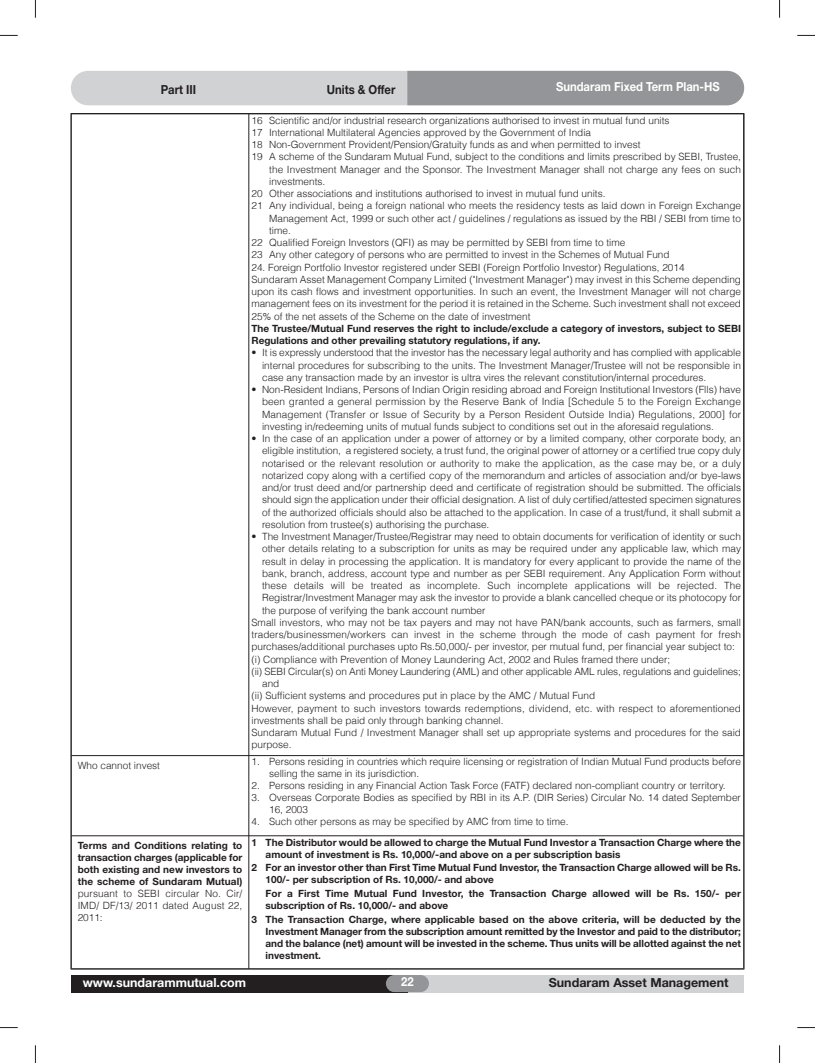
<style>
.page{position:relative;width:815px;height:1063px;background:#fff}
.page>*{position:absolute;margin:0;border:0;box-sizing:border-box;transform-origin:0 0}
.t1{font:700 12.5px "Helvetica Neue";color:#fff;scale:.9 1}
.t2{font:700 12.5px "Helvetica Neue";color:#231f20}
.t3{font:700 12.5px "Helvetica Neue";color:#fff}
.t4{font:700 12.5px "Helvetica Neue";color:#231f20;scale:.9 1}
.t5{font:300 10px/12.2px "Helvetica";color:#231f20;text-align:justify}
.t6{font:700 10px/12px "Helvetica Neue";color:#231f20}
</style>
<div class="page">
<hr style="left:71px;top:114px;width:1px;height:855px;background:#231f20">
<hr style="left:249px;top:114px;width:1px;height:855px;background:#231f20">
<hr style="left:743px;top:114px;width:1px;height:855px;background:#231f20">
<hr style="left:71px;top:114px;width:673px;height:1px;background:#231f20">
<hr style="left:71px;top:755px;width:673px;height:1px;background:#231f20">
<hr style="left:71px;top:836px;width:673px;height:1px;background:#231f20">
<hr style="left:71px;top:968px;width:673px;height:1px;background:#231f20">
<svg style="left:35px;top:0;width:1px;height:18px"></svg>
<svg style="left:0;top:35px;width:18px;height:1px"></svg>
<svg style="left:0;top:1027px;width:18px;height:1px"></svg>
<svg style="left:797px;top:35px;width:18px;height:1px"></svg>
<svg style="left:797px;top:1027px;width:18px;height:1px"></svg>
<svg style="left:779px;top:0;width:1px;height:18px"></svg>
<svg style="left:35px;top:1045px;width:1px;height:18px"></svg>
<svg style="left:779px;top:1045px;width:1px;height:18px"></svg>
<div style="left:407px;top:975px;width:337px;height:17px;background:#d1d2d4"></div>
<div style="left:71px;top:975px;width:336px;height:17px;background:#231f20"></div>
<div style="left:386px;top:975px;width:43px;height:17px;background:#939598;border-radius:9px"></div>
<div style="left:71px;top:71px;width:673px;height:34px;background:#d1d2d4;border-radius:17px"></div>
<div style="left:407px;top:71px;width:337px;height:34px;background:#939598"></div>
<p class="t4" style="left:161px;top:85px;width:41px">Part III</p>
<p class="t4" style="left:327px;top:85px;width:78px">Units &amp; Offer</p>
<p class="t1" style="left:556px;top:82px;width:183px">Sundaram Fixed Term Plan-HS</p>
<p class="t5" style="left:251px;top:115px;width:420px">16 Scientific and/or industrial research organizations authorised to invest in mutual fund units</p>
<p class="t5" style="left:251px;top:127px;width:341px">17 International Multilateral Agencies approved by the Government of India</p>
<p class="t5" style="left:251px;top:139px;width:391px">18 Non-Government Provident/Pension/Gratuity funds as and when permitted to invest</p>
<p class="t5" style="left:251px;top:152px;width:491px">19 A scheme of the Sundaram Mutual Fund, subject to the conditions and limits prescribed by SEBI, Trustee,</p>
<p class="t5" style="left:269px;top:164px;width:473px">the Investment Manager and the Sponsor. The Investment Manager shall not charge any fees on such</p>
<p class="t5" style="left:269px;top:176px;width:58px">investments.</p>
<p class="t5" style="left:251px;top:188px;width:355px">20 Other associations and institutions authorised to invest in mutual fund units.</p>
<p class="t5" style="left:251px;top:201px;width:491px">21 Any individual, being a foreign national who meets the residency tests as laid down in Foreign Exchange</p>
<p class="t5" style="left:269px;top:213px;width:473px">Management Act, 1999 or such other act / guidelines / regulations as issued by the RBI / SEBI from time to</p>
<p class="t5" style="left:269px;top:225px;width:23px">time.</p>
<p class="t5" style="left:251px;top:237px;width:375px">22 Qualified Foreign Investors (QFI) as may be permitted by SEBI from time to time</p>
<p class="t5" style="left:251px;top:250px;width:420px">23 Any other category of persons who are permitted to invest in the Schemes of Mutual Fund</p>
<p class="t5" style="left:251px;top:262px;width:491px;text-align:left">24. Foreign Portfolio Investor registered under SEBI (Foreign Portfolio Investor) Regulations, 2014<br>Sundaram Asset Management Company Limited ("Investment Manager") may invest in this Scheme depending upon its cash flows and investment opportunities. In such an event, the Investment Manager will not charge management fees on its investment for the period it is retained in the Scheme. Such investment shall not exceed 25% of the net assets of the Scheme on the date of investment</p>
<p class="t6" style="left:251px;top:323px;width:491px">The Trustee/Mutual Fund reserves the right to include/exclude a category of investors, subject to SEBI<br>Regulations and other prevailing statutory regulations, if any.</p>
<p class="t5" style="left:262px;top:348px;width:480px;text-indent:-11px">• It is expressly understood that the investor has the necessary legal authority and has complied with applicable internal procedures for subscribing to the units. The Investment Manager/Trustee will not be responsible in case any transaction made by an investor is ultra vires the relevant constitution/internal procedures.</p>
<p class="t5" style="left:262px;top:384px;width:480px;text-indent:-11px">• Non-Resident Indians, Persons of Indian Origin residing abroad and Foreign Institutional Investors (Flls) have been granted a general permission by the Reserve Bank of India [Schedule 5 to the Foreign Exchange Management (Transfer or Issue of Security by a Person Resident Outside India) Regulations, 2000] for investing in/redeeming units of mutual funds subject to conditions set out in the aforesaid regulations.</p>
<p class="t5" style="left:262px;top:433px;width:480px;text-indent:-11px">• In the case of an application under a power of attorney or by a limited company, other corporate body, an eligible institution, a registered society, a trust fund, the original power of attorney or a certified true copy duly notarised or the relevant resolution or authority to make the application, as the case may be, or a duly notarized copy along with a certified copy of the memorandum and articles of association and/or bye-laws and/or trust deed and/or partnership deed and certificate of registration should be submitted. The officials should sign the application under their official designation. A list of duly certified/attested specimen signatures of the authorized officials should also be attached to the application. In case of a trust/fund, it shall submit a resolution from trustee(s) authorising the purchase.</p>
<p class="t5" style="left:251px;top:531px;width:491px">• The Investment Manager/Trustee/Registrar may need to obtain documents for verification of identity or such</p>
<p class="t5" style="left:262px;top:544px;width:480px">other details relating to a subscription for units as may be required under any applicable law, which may</p>
<p class="t5" style="left:262px;top:556px;width:480px">result in delay in processing the application. It is mandatory for every applicant to provide the name of the</p>
<p class="t5" style="left:262px;top:568px;width:480px">bank, branch, address, account type and number as per SEBI requirement. Any Application Form without</p>
<p class="t5" style="left:262px;top:580px;width:480px">these details will be treated as incomplete. Such incomplete applications will be rejected. The</p>
<p class="t5" style="left:262px;top:593px;width:480px">Registrar/Investment Manager may ask the investor to provide a blank cancelled cheque or its photocopy for</p>
<p class="t5" style="left:262px;top:605px;width:225px">the purpose of verifying the bank account number</p>
<p class="t5" style="left:251px;top:617px;width:491px">Small investors, who may not be tax payers and may not have PAN/bank accounts, such as farmers, small</p>
<p class="t5" style="left:251px;top:629px;width:491px">traders/businessmen/workers can invest in the scheme through the mode of cash payment for fresh</p>
<p class="t5" style="left:251px;top:642px;width:485px">purchases/additional purchases upto Rs.50,000/- per investor, per mutual fund, per financial year subject to:</p>
<p class="t5" style="left:251px;top:654px;width:420px">(i) Compliance with Prevention of Money Laundering Act, 2002 and Rules framed there under;</p>
<p class="t5" style="left:251px;top:666px;width:491px">(ii) SEBI Circular(s) on Anti Money Laundering (AML) and other applicable AML rules, regulations and guidelines;</p>
<p class="t5" style="left:262px;top:678px;width:19px">and</p>
<p class="t5" style="left:251px;top:691px;width:345px">(ii) Sufficient systems and procedures put in place by the AMC / Mutual Fund</p>
<p class="t5" style="left:251px;top:703px;width:491px">However, payment to such investors towards redemptions, dividend, etc. with respect to aforementioned</p>
<p class="t5" style="left:251px;top:715px;width:254px">investments shall be paid only through banking channel.</p>
<p class="t5" style="left:251px;top:727px;width:491px">Sundaram Mutual Fund / Investment Manager shall set up appropriate systems and procedures for the said</p>
<p class="t5" style="left:251px;top:740px;width:42px">purpose.</p>
<p class="t5" style="left:78px;top:760px;width:84px">Who cannot invest</p>
<p class="t5" style="left:269px;top:757px;width:473px;text-indent:-18px">1. Persons residing in countries which require licensing or registration of Indian Mutual Fund products before selling the same in its jurisdiction.</p>
<p class="t5" style="left:251px;top:781px;width:476px">2. Persons residing in any Financial Action Task Force (FATF) declared non-compliant country or territory.</p>
<p class="t5" style="left:269px;top:793px;width:473px;text-indent:-18px">3. Overseas Corporate Bodies as specified by RBI in its A.P. (DIR Series) Circular No. 14 dated September<br>16, 2003</p>
<p class="t5" style="left:251px;top:817px;width:319px">4. Such other persons as may be specified by AMC from time to time.</p>
<p class="t6" style="left:78px;top:841px;width:166px;text-align:justify">Terms and Conditions relating to transaction charges (applicable for both existing and new investors to the scheme of Sundaram Mutual)</p>
<p class="t5" style="left:78px;top:889px;width:166px">pursuant to SEBI circular No. Cir/ IMD/ DF/13/ 2011 dated August 22, 2011:</p>
<p class="t6" style="left:266px;top:837px;width:477px;text-indent:-14px">1 The Distributor would be allowed to charge the Mutual Fund Investor a Transaction Charge where the amount of investment is Rs. 10,000/-and above on a per subscription basis</p>
<p class="t6" style="left:266px;top:863px;width:477px;text-indent:-14px">2 For an investor other than First Time Mutual Fund Investor, the Transaction Charge allowed will be Rs.<br>100/- per subscription of Rs. 10,000/- and above</p>
<p class="t6" style="left:266px;top:888px;width:477px">For a First Time Mutual Fund Investor, the Transaction Charge allowed will be Rs. 150/- per subscription of Rs. 10,000/- and above</p>
<p class="t6" style="left:266px;top:914px;width:477px;text-align:justify;text-indent:-14px">3 The Transaction Charge, where applicable based on the above criteria, will be deducted by the Investment Manager from the subscription amount remitted by the Investor and paid to the distributor; and the balance (net) amount will be invested in the scheme. Thus units will be allotted against the net investment.</p>
<p class="t3" style="left:83px;top:978px;width:165px">www.sundarammutual.com</p>
<p class="t1" style="left:401px;top:977px;width:15px">22</p>
<p class="t2" style="left:549px;top:978px;width:181px">Sundaram Asset Management</p>
</div>
